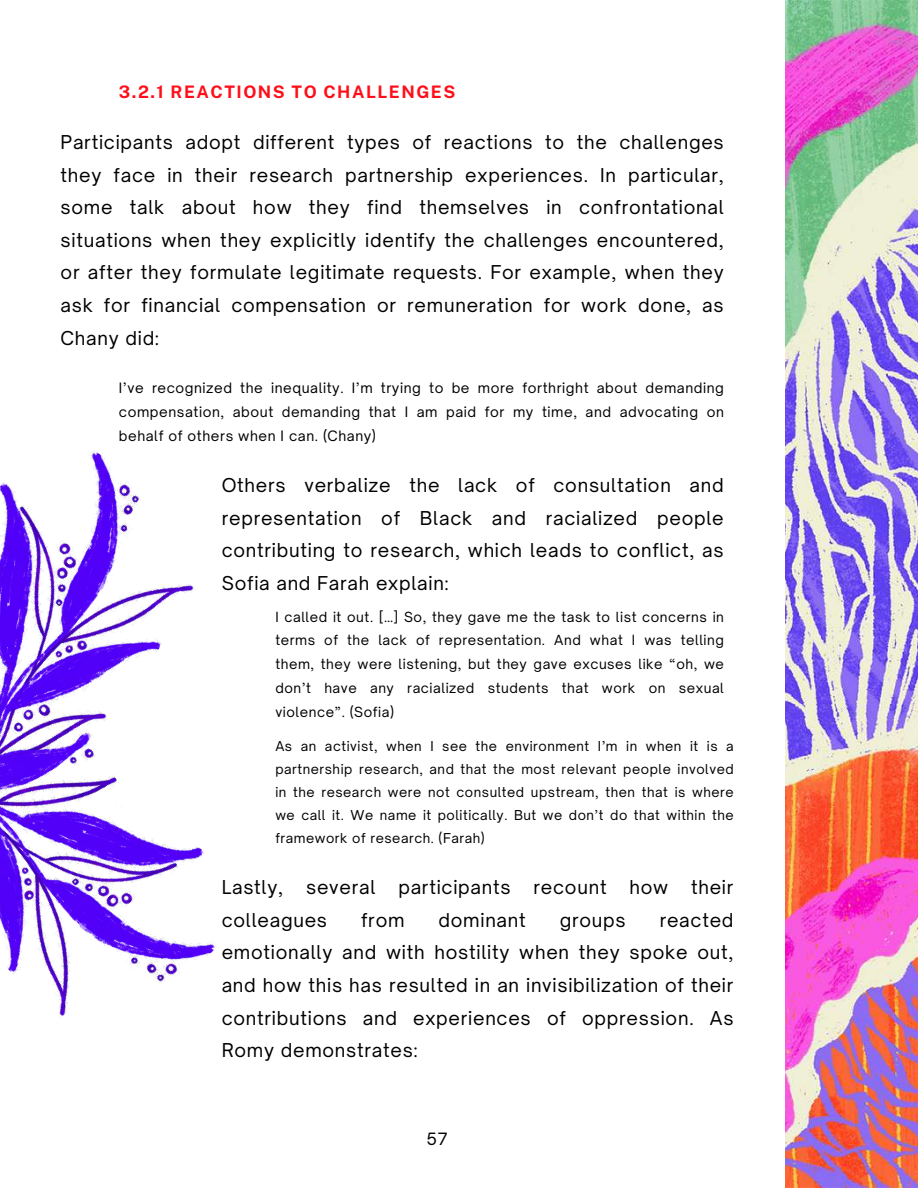
<style>
.page{position:relative;width:918px;height:1188px;background:#fff}
.page>*{position:absolute;margin:0;border:0;box-sizing:border-box;transform-origin:0 0}
.t1{font:18.3px/32.7px "Open Sauce One";letter-spacing:.04em;color:#000;text-align:justify}
.t2{font:700 17.25px "Public Sans";letter-spacing:.085em;color:#ff0e19}
.t3{font:16.2px "Open Sauce One";color:#000}
.t4{font:13.65px/24.3px "Open Sauce One";letter-spacing:.04em;color:#000;text-align:justify}
.t5{font:13.35px/23.7px "Open Sauce One";letter-spacing:.04em;color:#000;text-align:justify}
.t6{font:13.05px/23.1px "Open Sauce One";letter-spacing:.04em;color:#000;text-align:justify}
</style>
<div class="page">
<img style="left:786px;top:0;width:132px;height:1188px">
<img style="left:0;top:451px;width:194px;height:207px">
<img style="left:0;top:658px;width:217px;height:358px">
<p class="t2" style="left:119px;top:81px;width:338px">3.2.1 REACTIONS TO CHALLENGES</p>
<p class="t1" style="left:61px;top:126px;width:665px">Participants adopt different types of reactions to the challenges they face in their research partnership experiences. In particular, some talk about how they find themselves in confrontational situations when they explicitly identify the challenges encountered, or after they formulate legitimate requests. For example, when they ask for financial compensation or remuneration for work done, as Chany did:</p>
<p class="t4" style="left:119px;top:375px;width:607px">I’ve recognized the inequality. I’m trying to be more forthright about demanding compensation, about demanding that I am paid for my time, and advocating on behalf of others when I can. (Chany)</p>
<p class="t1" style="left:222px;top:469px;width:504px">Others verbalize the lack of consultation and representation of Black and racialized people contributing to research, which leads to conflict, as Sofia and Farah explain:</p>
<p class="t5" style="left:275px;top:605px;width:450px">I called it out. […] So, they gave me the task to list concerns in terms of the lack of representation. And what I was telling them, they were listening, but they gave excuses like “oh, we don’t have any racialized students that work on sexual violence”. (Sofia)</p>
<p class="t6" style="left:275px;top:734px;width:460px">As an activist, when I see the environment I’m in when it is a partnership research, and that the most relevant people involved in the research were not consulted upstream, then that is where we call it. We name it politically. But we don’t do that within the framework of research. (Farah)</p>
<p class="t1" style="left:222px;top:871px;width:63px">Lastly,</p>
<p class="t1" style="left:306px;top:871px;width:71px">several</p>
<p class="t1" style="left:398px;top:871px;width:114px">participants</p>
<p class="t1" style="left:534px;top:871px;width:75px">recount</p>
<p class="t1" style="left:629px;top:871px;width:40px">how</p>
<p class="t1" style="left:691px;top:871px;width:44px">their</p>
<p class="t1" style="left:222px;top:903px;width:107px">colleagues</p>
<p class="t1" style="left:361px;top:903px;width:45px">from</p>
<p class="t1" style="left:438px;top:903px;width:89px">dominant</p>
<p class="t1" style="left:560px;top:903px;width:68px">groups</p>
<p class="t1" style="left:222px;top:903px;width:513px;text-indent:438px">reacted emotionally and with hostility when they spoke out, and how this has resulted in an invisibilization of their contributions and experiences of oppression. As Romy demonstrates:</p>
<p class="t3" style="left:427px;top:1129px;width:23px">57</p>
</div>
